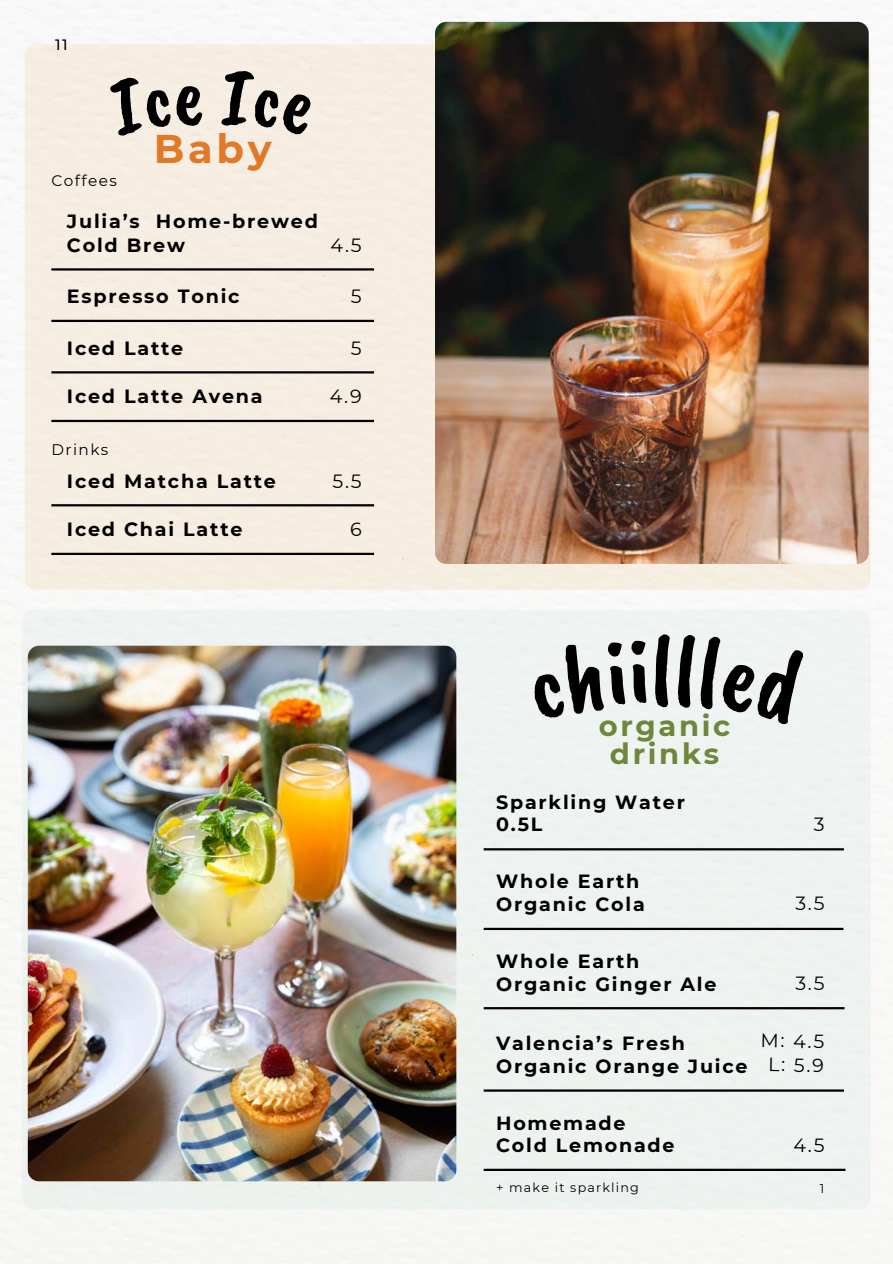
<style>
.page{position:relative;width:893px;height:1264px;background:#fff}
.page>*{position:absolute;margin:0;border:0;box-sizing:border-box;transform-origin:0 0}
.t1{font:99.3px "Caveat Brush";color:#000}
.t2{font:700 39.9px "Montserrat";color:#e07a29}
.t3{font:700 28.95px/28.2px "Montserrat";letter-spacing:.095em;color:#70863a;text-align:center}
.t4{font:700 19.05px/22.5px "Montserrat";letter-spacing:.095em;color:#000}
.t5{font:19.05px/23.9px "Montserrat";color:#000;text-align:center}
.t6{font:15.3px "Montserrat";letter-spacing:.095em;color:#000}
.t7{font:500 15px "Montserrat";color:#000}
.t8{font:12.75px "Montserrat";letter-spacing:.095em;color:#000}
</style>
<div class="page">
<img style="left:0;top:0;width:892px;height:1263px">
<div style="left:25px;top:44px;width:845px;height:546px;background:#f7eee2;border-radius:11px"></div>
<hr style="left:51px;top:268px;width:323px;height:2px;background:#000">
<hr style="left:51px;top:320px;width:323px;height:2px;background:#000">
<hr style="left:51px;top:371px;width:323px;height:2px;background:#000">
<hr style="left:51px;top:420px;width:323px;height:2px;background:#000">
<hr style="left:51px;top:553px;width:323px;height:2px;background:#000">
<hr style="left:51px;top:504px;width:323px;height:2px;background:#000">
<img style="left:435px;top:22px;width:433px;height:542px;border-radius:11px">
<div style="left:22px;top:610px;width:848px;height:598px;background:#eef3f0;border-radius:11px"></div>
<hr style="left:483px;top:848px;width:360px;height:2px;background:#000">
<hr style="left:483px;top:927px;width:360px;height:3px;background:#000">
<hr style="left:483px;top:1007px;width:361px;height:2px;background:#000">
<hr style="left:483px;top:1089px;width:360px;height:2px;background:#000">
<hr style="left:483px;top:1168px;width:362px;height:2px;background:#000">
<img style="left:28px;top:645px;width:428px;height:536px;border-radius:11px">
<p class="t7" style="left:55px;top:36px;width:14px">11</p>
<p class="t6" style="left:51px;top:171px;width:67px">Coffees</p>
<h2 class="t2" style="left:154px;top:125px;width:119px">Baby</h2>
<p class="t4" style="left:67px;top:210px;width:252px;line-height:23.9px">Julia’s Home-brewed<br>Cold Brew</p>
<p class="t5" style="left:330px;top:233px;width:33px">4.5</p>
<p class="t4" style="left:67px;top:285px;width:174px">Espresso Tonic</p>
<p class="t5" style="left:351px;top:284px;width:12px">5</p>
<p class="t4" style="left:67px;top:337px;width:118px">Iced Latte</p>
<p class="t5" style="left:351px;top:336px;width:12px">5</p>
<p class="t4" style="left:67px;top:385px;width:197px">Iced Latte Avena</p>
<p class="t5" style="left:330px;top:384px;width:33px">4.9</p>
<p class="t6" style="left:51px;top:440px;width:59px">Drinks</p>
<p class="t4" style="left:67px;top:469px;width:210px">Iced Matcha Latte</p>
<p class="t5" style="left:332px;top:469px;width:31px">5.5</p>
<p class="t4" style="left:67px;top:518px;width:177px">Iced Chai Latte</p>
<p class="t5" style="left:350px;top:517px;width:13px">6</p>
<h1 class="t1" style="left:650px;top:607px;width:26px">l</h1>
<h3 class="t3" style="left:598px;top:711px;width:133px">organic drinks</h3>
<p class="t4" style="left:496px;top:790px;width:190px">Sparkling Water<br>0.5L</p>
<p class="t4" style="left:496px;top:870px;width:150px">Whole Earth<br>Organic Cola</p>
<p class="t4" style="left:496px;top:949px;width:222px">Whole Earth<br>Organic Ginger Ale</p>
<p class="t5" style="left:813px;top:812px;width:12px">3</p>
<p class="t5" style="left:795px;top:891px;width:31px">3.5</p>
<p class="t5" style="left:795px;top:971px;width:31px">3.5</p>
<p class="t4" style="left:496px;top:1031px;width:253px">Valencia’s Fresh<br>Organic Orange Juice</p>
<p class="t5" style="left:760px;top:1028px;width:65px;rotate:1deg">M: 4.5<br>L: 5.9</p>
<p class="t4" style="left:496px;top:1111px;width:180px">Homemade<br>Cold Lemonade</p>
<p class="t5" style="left:793px;top:1132px;width:33px">4.5</p>
<p class="t8" style="left:496px;top:1179px;width:144px">+ make it sparkling</p>
<p class="t8" style="left:819px;top:1180px;width:6px">1</p>
</div>
